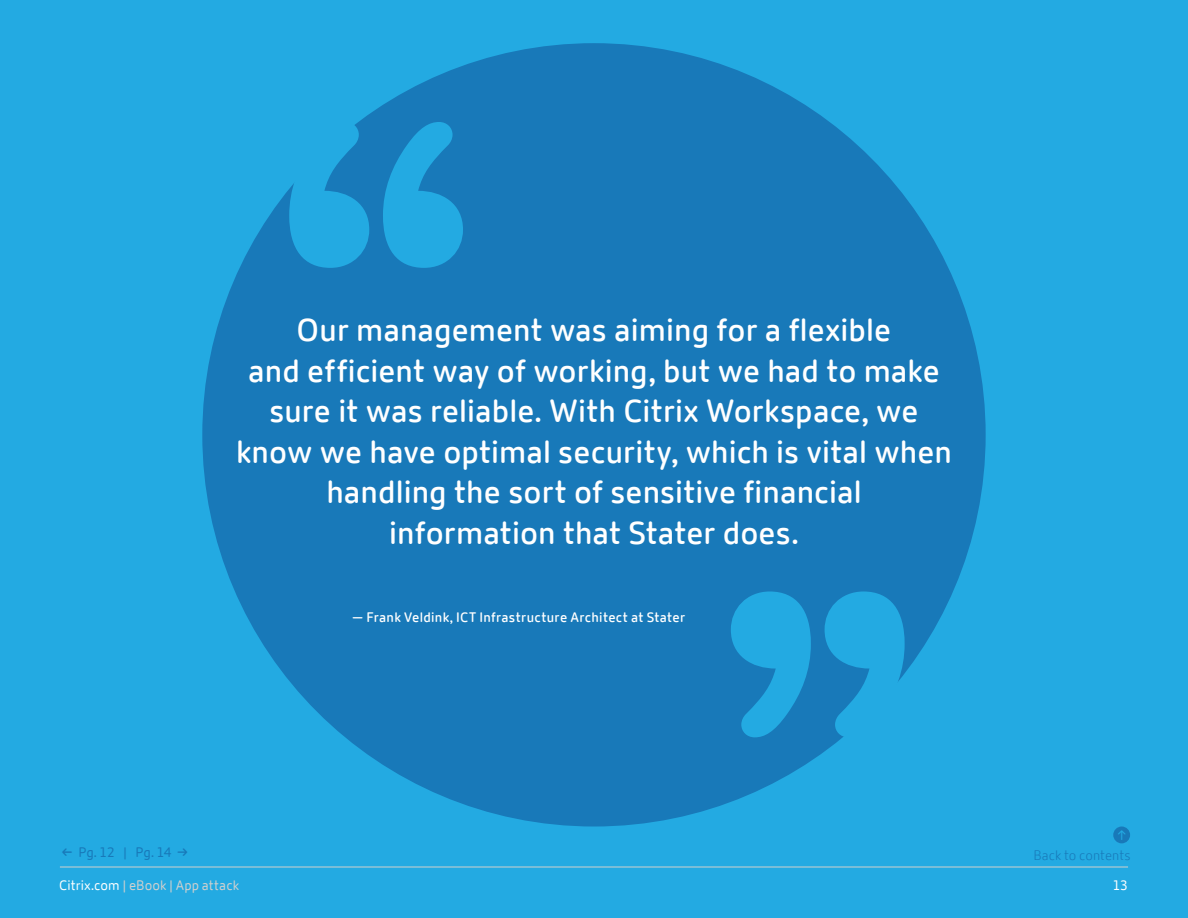
<style>
.page{position:relative;width:1188px;height:918px;background:#23aae2}
.page>*{position:absolute;margin:0;border:0;box-sizing:border-box;transform-origin:0 0}
.t1{font:600 31.5px/40.5px "Citrix New Sans";letter-spacing:.005em;color:#fff;text-align:center}
.t2{font:600 13.5px "Citrix New Sans";letter-spacing:.02em;color:#fff}
.t3{font:13.5px "Citrix New Sans";letter-spacing:.005em;color:#d0d0ce}
.t4{font:300 13.5px "Citrix New Sans";color:#1879b9}
.t5{font:13.5px "Citrix New Sans";letter-spacing:-.005em;color:#1879b9}
.t6{font:13.5px "Citrix New Sans";color:#fff}
.t7{font:13.5px "Citrix New Sans";color:#23aae2}
.s1{font-weight:600}
.s2{color:#fff}
</style>
<div class="page">
<div style="left:1113px;top:827px;width:17px;height:16px;background:#1879b9;border-radius:50%"></div>
<hr style="left:60px;top:867px;width:1068px;height:1px;background:#d0d0ce">
<div style="left:202px;top:43px;width:784px;height:784px;background:#1879b9;border-radius:50%"></div>
<svg style="left:289px;top:122px;width:174px;height:146px"></svg>
<svg style="left:731px;top:591px;width:174px;height:146px"></svg>
<p class="t1" style="left:236px;top:310px;width:717px">Our management was aiming for a flexible<br>and efficient way of working, but we had to make sure it was reliable. With Citrix Workspace, we know we have optimal security, which is vital when handling the sort of sensitive financial<br>information that Stater does.</p>
<p class="t2" style="left:352px;top:610px;width:335px">— Frank Veldink, ICT Infrastructure Architect at Stater</p>
<p class="t7" style="left:1117px;top:828px;width:10px">↑</p>
<p class="t5" style="left:62px;top:845px;width:128px"><span class="s1">←</span> Pg. 12 | Pg. 14 <span class="s1">→</span></p>
<p class="t3" style="left:59px;top:878px;width:181px"><span class="s2">Citrix.com</span> | eBook | App attack</p>
<p class="t6" style="left:1113px;top:878px;width:17px">13</p>
<p class="t4" style="left:1033px;top:847px;width:99px">Back to contents</p>
</div>
